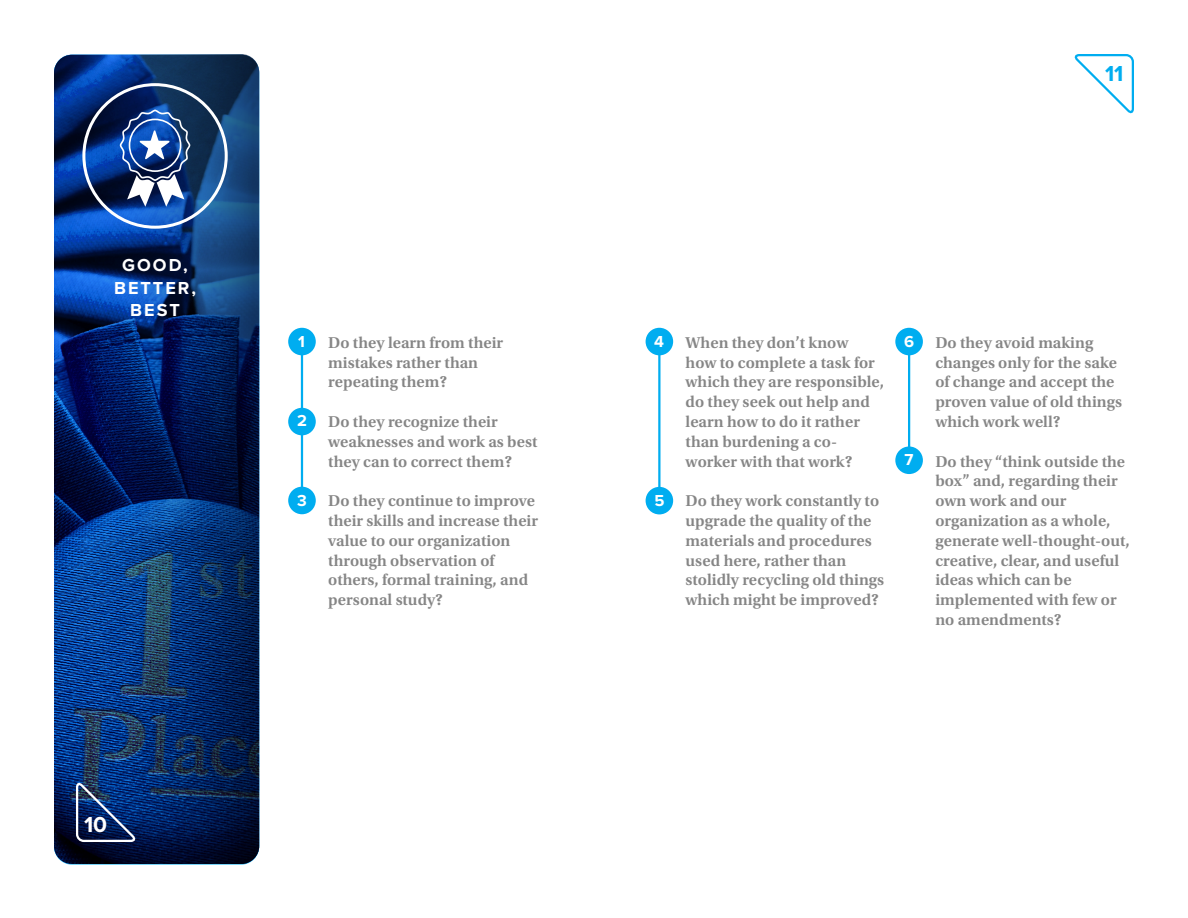
<style>
.page{position:relative;width:1188px;height:918px;background:#fff}
.page>*{position:absolute;margin:0;border:0;box-sizing:border-box;transform-origin:0 0}
.t1{font:700 22.5px "Proxima Nova";color:#00adf0}
.t2{font:700 22.5px "Proxima Nova";color:#fff}
.t3{font:700 18px "Proxima Nova";letter-spacing:.11em;color:#fff}
.t4{font:600 16.5px/19.8px "Utopia Std";color:#868686}
.t5{font:700 16.5px "Proxima Nova";color:#fff}
</style>
<div class="page">
<div style="left:646px;top:328px;width:27px;height:27px;background:#00adf0;border-radius:50%"></div>
<div style="left:895px;top:328px;width:28px;height:27px;background:#00adf0;border-radius:50%"></div>
<div style="left:895px;top:446px;width:28px;height:28px;background:#00adf0;border-radius:50%"></div>
<div style="left:646px;top:487px;width:27px;height:27px;background:#00adf0;border-radius:50%"></div>
<hr style="left:658px;top:343px;width:3px;height:158px;background:#00adf0">
<hr style="left:908px;top:342px;width:2px;height:117px;background:#00adf0">
<svg style="left:1074px;top:54px;width:60px;height:60px"></svg>
<div style="left:288px;top:328px;width:28px;height:27px;background:#00adf0;border-radius:50%"></div>
<div style="left:288px;top:408px;width:28px;height:27px;background:#00adf0;border-radius:50%"></div>
<div style="left:288px;top:487px;width:28px;height:27px;background:#00adf0;border-radius:50%"></div>
<svg style="left:54px;top:55px;width:205px;height:810px;background:#092d6b"></svg>
<svg style="left:75px;top:780px;width:62px;height:63px;background:#203e77"></svg>
<hr style="left:301px;top:343px;width:2px;height:146px;background:#00adf0">
<div style="left:82px;top:83px;width:146px;height:146px;border:3px solid #fff;border-radius:50%"></div>
<img style="left:120px;top:110px;width:70px;height:97px">
<p class="t3" style="left:122px;top:252px;width:67px">GOOD,</p>
<p class="t3" style="left:114px;top:274px;width:83px">BETTER,</p>
<p class="t3" style="left:130px;top:297px;width:51px">BEST</p>
<p class="t2" style="left:84px;top:807px;width:25px">10</p>
<p class="t5" style="left:298px;top:330px;width:8px">1</p>
<p class="t5" style="left:297px;top:409px;width:11px">2</p>
<p class="t5" style="left:297px;top:488px;width:11px">3</p>
<p class="t4" style="left:328px;top:333px;width:177px">Do they learn from their</p>
<p class="t4" style="left:328px;top:353px;width:151px">mistakes rather than</p>
<p class="t4" style="left:328px;top:372px;width:121px">repeating them?</p>
<p class="t4" style="left:328px;top:412px;width:171px">Do they recognize their</p>
<p class="t4" style="left:328px;top:432px;width:211px">weaknesses and work as best they can to correct them?</p>
<p class="t4" style="left:328px;top:491px;width:211px">Do they continue to improve their skills and increase their value to our organization through observation of</p>
<p class="t4" style="left:328px;top:570px;width:201px">others, formal training, and</p>
<p class="t4" style="left:328px;top:590px;width:116px">personal study?</p>
<p class="t1" style="left:1105px;top:57px;width:20px">11</p>
<p class="t5" style="left:654px;top:330px;width:11px">4</p>
<p class="t5" style="left:654px;top:488px;width:12px">5</p>
<p class="t4" style="left:686px;top:333px;width:200px">When they don’t know<br>how to complete a task for which they are responsible, do they seek out help and learn how to do it rather than burdening a co-</p>
<p class="t4" style="left:686px;top:452px;width:169px">worker with that work?</p>
<p class="t4" style="left:686px;top:491px;width:195px">Do they work constantly to</p>
<p class="t4" style="left:686px;top:511px;width:187px">upgrade the quality of the</p>
<p class="t4" style="left:686px;top:531px;width:200px">materials and procedures used here, rather than stolidly recycling old things which might be improved?</p>
<p class="t5" style="left:904px;top:329px;width:12px">6</p>
<p class="t5" style="left:905px;top:448px;width:10px">7</p>
<p class="t4" style="left:935px;top:333px;width:159px">Do they avoid making</p>
<p class="t4" style="left:935px;top:353px;width:188px">changes only for the sake of change and accept the proven value of old things which work well?</p>
<p class="t4" style="left:935px;top:452px;width:191px">Do they “think outside the box” and, regarding their own work and our</p>
<p class="t4" style="left:935px;top:511px;width:196px">organization as a whole, generate well-thought-out, creative, clear, and useful ideas which can be</p>
<p class="t4" style="left:935px;top:590px;width:183px">implemented with few or no amendments?</p>
</div>
